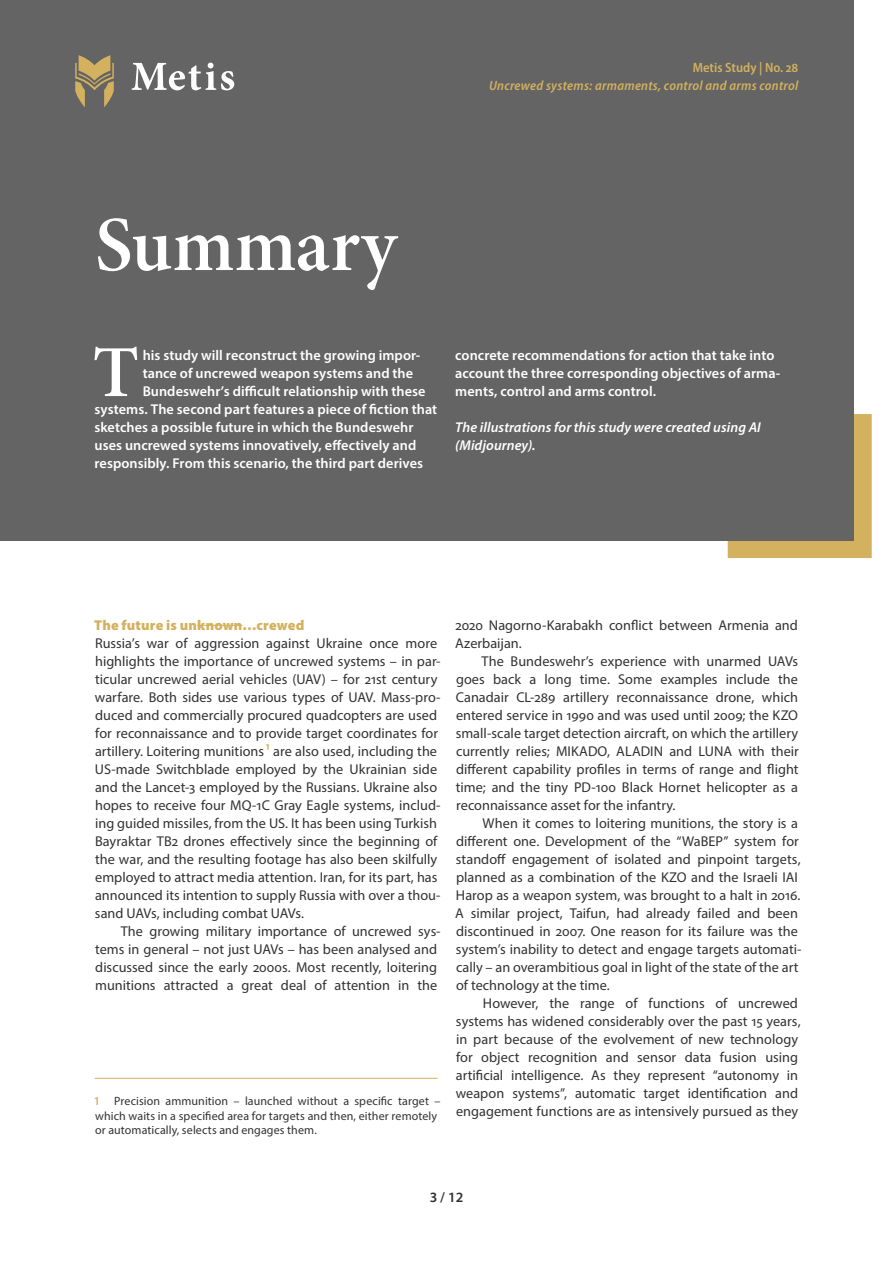
<style>
.page{position:relative;width:893px;height:1263px;background:#fff}
.page>*{position:absolute;margin:0;border:0;box-sizing:border-box;transform-origin:0 0}
.t1{font:600 78px "Minion 3 Subhead";color:#fff}
.t2{font:600 73.35px "Minion 3 Subhead";color:#fff}
.t3{font:14.25px/18px "Myriad Pro";color:#323232}
.t4{font:600 14.25px/18px "Myriad Pro";letter-spacing:.005em;color:#fff}
.t5{font:italic 600 14.25px/18px "Myriad Pro";letter-spacing:.005em;color:#fff}
.t6{font:900 14.25px "Myriad Pro";letter-spacing:.01em;color:#d3b15e}
.t7{font:600 14.25px "Myriad Pro";color:#323232}
.t8{font:italic 600 semi-condensed 13.5px "Myriad Pro";letter-spacing:.02em;color:#d3b15e}
.t9{font:600 semi-condensed 13.5px "Myriad Pro";color:#d3b15e}
.t10{font:12px/14.4px "Myriad Pro";letter-spacing:.01em;color:#323232}
.s1{font-weight:600;color:#d3b15e}
</style>
<div class="page">
<div style="left:728px;top:414px;width:144px;height:144px;background:#d3b15e"></div>
<div style="left:0;top:0;width:854px;height:540px;background:#646464"></div>
<hr style="left:197px;top:625px;width:45px;height:1px;background:#d3b15e">
<hr style="left:95px;top:1078px;width:343px;height:1px;background:#d3b15e">
<svg style="left:132px;top:63px;width:102px;height:27px"></svg>
<svg style="left:75px;top:55px;width:39px;height:52px"></svg>
<p class="t9" style="left:693px;top:59px;width:107px">Metis Study | No. 28</p>
<p class="t8" style="left:489px;top:77px;width:311px">Uncrewed systems: armaments, control and arms control</p>
<h1 class="t1" style="left:95px;top:191px;width:303px">Summary</h1>
<h2 class="t2" style="left:93px;top:322px;width:48px">T</h2>
<p class="t4" style="left:143px;top:346px;width:279px">his study will reconstruct the growing impor-</p>
<p class="t4" style="left:143px;top:364px;width:272px">tance of uncrewed weapon systems and the</p>
<p class="t4" style="left:143px;top:382px;width:284px">Bundeswehr’s difficult relationship with these</p>
<p class="t4" style="left:95px;top:400px;width:344px">systems. The second part features a piece of fiction that</p>
<p class="t4" style="left:95px;top:418px;width:320px">sketches a possible future in which the Bundeswehr</p>
<p class="t4" style="left:95px;top:436px;width:323px">uses uncrewed systems innovatively, effectively and</p>
<p class="t4" style="left:95px;top:454px;width:330px">responsibly. From this scenario, the third part derives</p>
<p class="t4" style="left:455px;top:346px;width:326px">concrete recommendations for action that take into account the three corresponding objectives of arma&shy;ments, control and arms control.</p>
<p class="t5" style="left:455px;top:418px;width:307px">The illustrations for this study were created using AI (Midjourney).</p>
<p class="t6" style="left:94px;top:616px;width:212px">The future is unknown…crewed</p>
<p class="t3" style="left:95px;top:634px;width:347px">Russia’s war of aggression against Ukraine once more highlights the importance of uncrewed systems – in par&shy;ticular uncrewed aerial vehicles (UAV) – for 21st century warfare. Both sides use various types of UAV. Mass-pro&shy;duced and commercially procured quadcopters are used for reconnaissance and to provide target coordinates for artillery. Loitering munitions<span class="s1">1</span> are also used, including the US-made Switchblade employed by the Ukrainian side and the Lancet-3 employed by the Russians. Ukraine also hopes to receive four MQ-1C Gray Eagle systems, includ&shy;ing guided missiles, from the US. It has been using Turkish Bayraktar TB2 drones effectively since the beginning of the war, and the resulting footage has also been skilfully employed to attract media attention. Iran, for its part, has announced its intention to supply Russia with over a thou&shy;sand UAVs, including combat UAVs.</p>
<p class="t3" style="left:95px;top:922px;width:347px;text-indent:26px">The growing military importance of uncrewed sys&shy;tems in general – not just UAVs – has been analysed and discussed since the early 2000s. Most recently, loitering munitions attracted a great deal of attention in the</p>
<p class="t10" style="left:94px;top:1094px;width:348px"><span class="s1">1</span> Precision ammunition – launched without a specific target – which waits in a specified area for targets and then, either remotely or automatically, selects and engages them.</p>
<p class="t3" style="left:455px;top:616px;width:344px">2020 Nagorno-Karabakh conflict between Armenia and<br>Azerbaijan.</p>
<p class="t3" style="left:456px;top:652px;width:345px;text-align:justify;text-indent:26px">The Bundeswehr’s experience with unarmed UAVs goes back a long time. Some examples include the Canadair CL-289 artillery reconnaissance drone, which entered service in 1990 and was used until 2009; the KZO small-scale target detection aircraft, on which the artillery currently relies; MIKADO, ALADIN and LUNA with their different capability profiles in terms of range and flight time; and the tiny PD-100 Black Hornet helicopter as a reconnaissance asset for the infantry.</p>
<p class="t3" style="left:455px;top:814px;width:348px;text-indent:27px">When it comes to loitering munitions, the story is a different one. Development of the “WaBEP” system for standoff engagement of isolated and pinpoint targets, planned as a combination of the KZO and the Israeli IAI Harop as a weapon system, was brought to a halt in 2016.<br>A similar project, Taifun, had already failed and been discontinued in 2007. One reason for its failure was the system’s inability to detect and engage targets automati&shy;cally – an overambitious goal in light of the state of the art of technology at the time.</p>
<p class="t3" style="left:456px;top:994px;width:346px;text-indent:27px">However, the range of functions of uncrewed systems has widened considerably over the past 15 years, in part because of the evolvement of new technology for object recognition and sensor data fusion using artificial intelligence. As they represent “autonomy in weapon systems”, automatic target identification and engagement functions are as intensively pursued as they</p>
<p class="t7" style="left:430px;top:1188px;width:35px">3 / 12</p>
</div>
